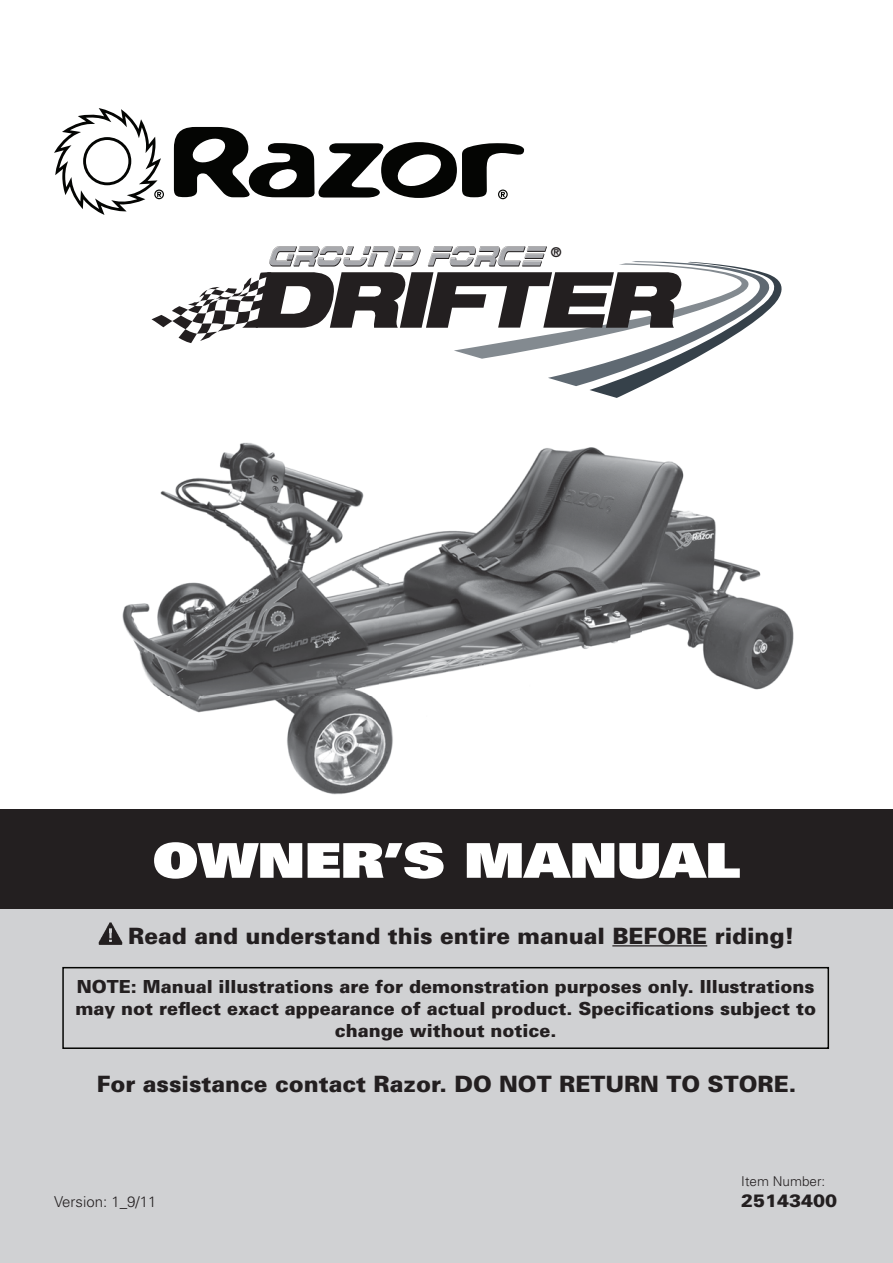
<style>
.page{position:relative;width:893px;height:1263px;background:#fff}
.page>*{position:absolute;margin:0;border:0;box-sizing:border-box;transform-origin:0 0}
.t1{font:900 48px "Univers";letter-spacing:-.01em;color:#fff;scale:1.2 1}
.t2{font:900 22.5px "Univers";color:#231f20}
.t3{font:900 18px/21.6px "Univers";color:#231f20;text-align:center}
.t4{font:300 15px "Univers";color:#231f20}
.t5{font:300 13.5px "Univers";color:#231f20}
.t6{font:700 13.5px "Univers";color:#231f20}
</style>
<div class="page">
<div style="left:0;top:898px;width:893px;height:365px;background:#d0d1d3"></div>
<div style="left:0;top:809px;width:893px;height:100px;background:#231f20"></div>
<svg style="left:54px;top:108px;width:110px;height:107px"></svg>
<svg style="left:174px;top:127px;width:350px;height:72px"></svg>
<hr style="left:612px;top:945px;width:95px;height:1px;background:#231f20">
<img style="left:122px;top:442px;width:672px;height:353px">
<div style="left:62px;top:967px;width:767px;height:82px;border:2px solid #040503"></div>
<img style="left:98px;top:922px;width:25px;height:23px">
<svg style="left:152px;top:246px;width:630px;height:152px"></svg>
<p class="t6" style="left:551px;top:244px;width:12px">®</p>
<h1 class="t1" style="left:153px;top:829px;width:491px">OWNER’S MANUAL</h1>
<p class="t2" style="left:128px;top:922px;width:668px">Read and understand this entire manual BEFORE riding!</p>
<p class="t3" style="left:75px;top:976px;width:742px">NOTE: Manual illustrations are for demonstration purposes only. Illustrations may not reflect exact appearance of actual product. Specifications subject to change without notice.</p>
<p class="t2" style="left:97px;top:1070px;width:701px">For assistance contact Razor. DO NOT RETURN TO STORE.</p>
<p class="t4" style="left:54px;top:1193px;width:104px">Version: 1_9/11</p>
<p class="t5" style="left:741px;top:1172px;width:86px">Item Number:</p>
<p class="t3" style="left:741px;top:1189px;width:97px">25143400</p>
</div>
